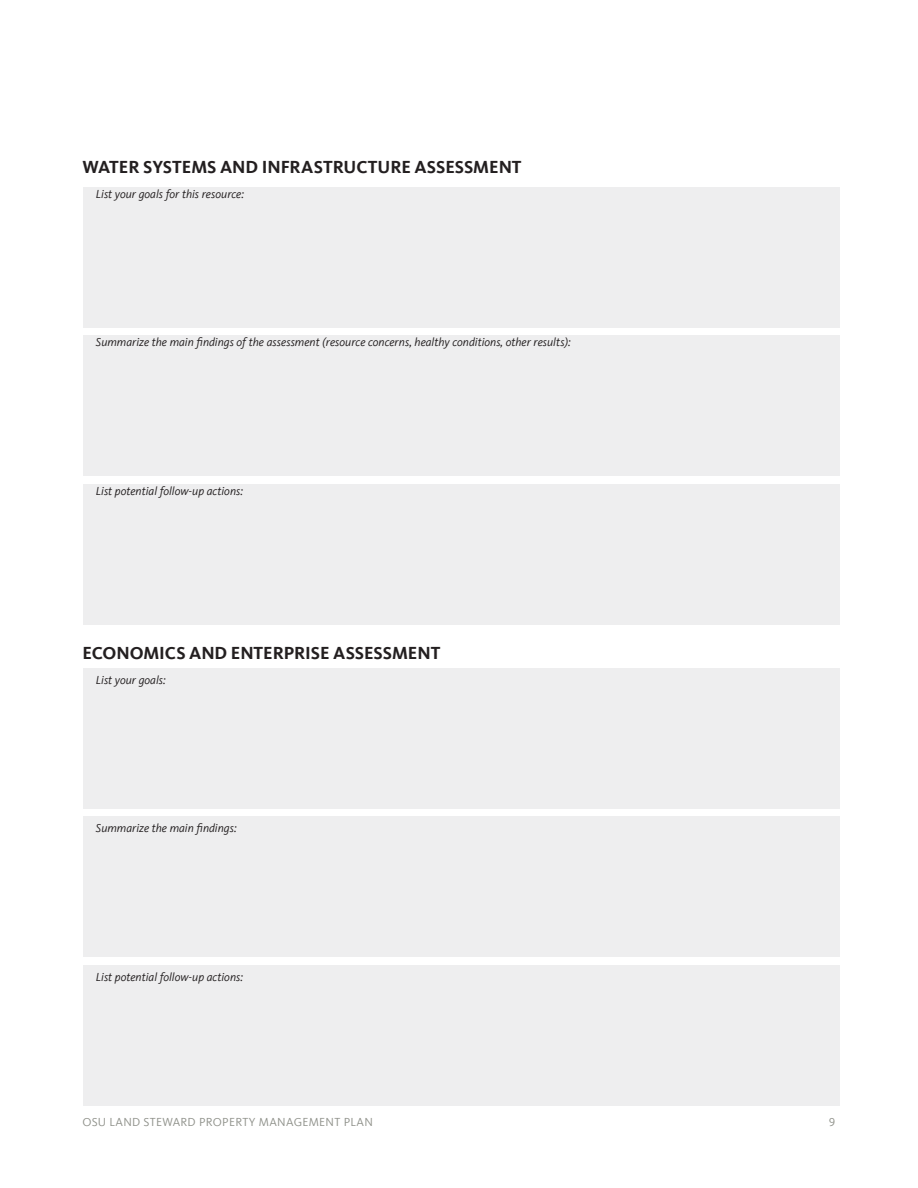
<style>
.page{position:relative;width:918px;height:1188px;background:#fff}
.page>*{position:absolute;margin:0;border:0;box-sizing:border-box;transform-origin:0 0}
.t1{font:700 18px "Kievit Offc";letter-spacing:-.005em;color:#231f20}
.t2{font:italic 12px "Kievit Offc";color:#231f20}
.t3{font:12px "Kievit Offc";letter-spacing:.025em;color:#8f918a}
</style>
<div class="page">
<div style="left:84px;top:187px;width:756px;height:140px;background:#eeeeef"></div>
<div style="left:84px;top:335px;width:756px;height:141px;background:#eeeeef"></div>
<div style="left:84px;top:484px;width:756px;height:140px;background:#eeeeef"></div>
<div style="left:84px;top:668px;width:756px;height:140px;background:#eeeeef"></div>
<div style="left:84px;top:816px;width:756px;height:141px;background:#eeeeef"></div>
<div style="left:84px;top:965px;width:756px;height:140px;background:#eeeeef"></div>
<h1 class="t1" style="left:82px;top:157px;width:441px">WATER SYSTEMS AND INFRASTRUCTURE ASSESSMENT</h1>
<p class="t2" style="left:96px;top:187px;width:150px">List your goals for this resource:</p>
<p class="t2" style="left:96px;top:335px;width:476px">Summarize the main findings of the assessment (resource concerns, healthy conditions, other results):</p>
<p class="t2" style="left:96px;top:484px;width:149px">List potential follow-up actions:</p>
<h1 class="t1" style="left:82px;top:643px;width:359px">ECONOMICS AND ENTERPRISE ASSESSMENT</h1>
<p class="t2" style="left:96px;top:673px;width:71px">List your goals:</p>
<p class="t2" style="left:96px;top:821px;width:142px">Summarize the main findings:</p>
<p class="t2" style="left:96px;top:970px;width:149px">List potential follow-up actions:</p>
<p class="t3" style="left:82px;top:1115px;width:292px">OSU LAND STEWARD PROPERTY MANAGEMENT PLAN</p>
<p class="t3" style="left:829px;top:1115px;width:8px">9</p>
</div>
